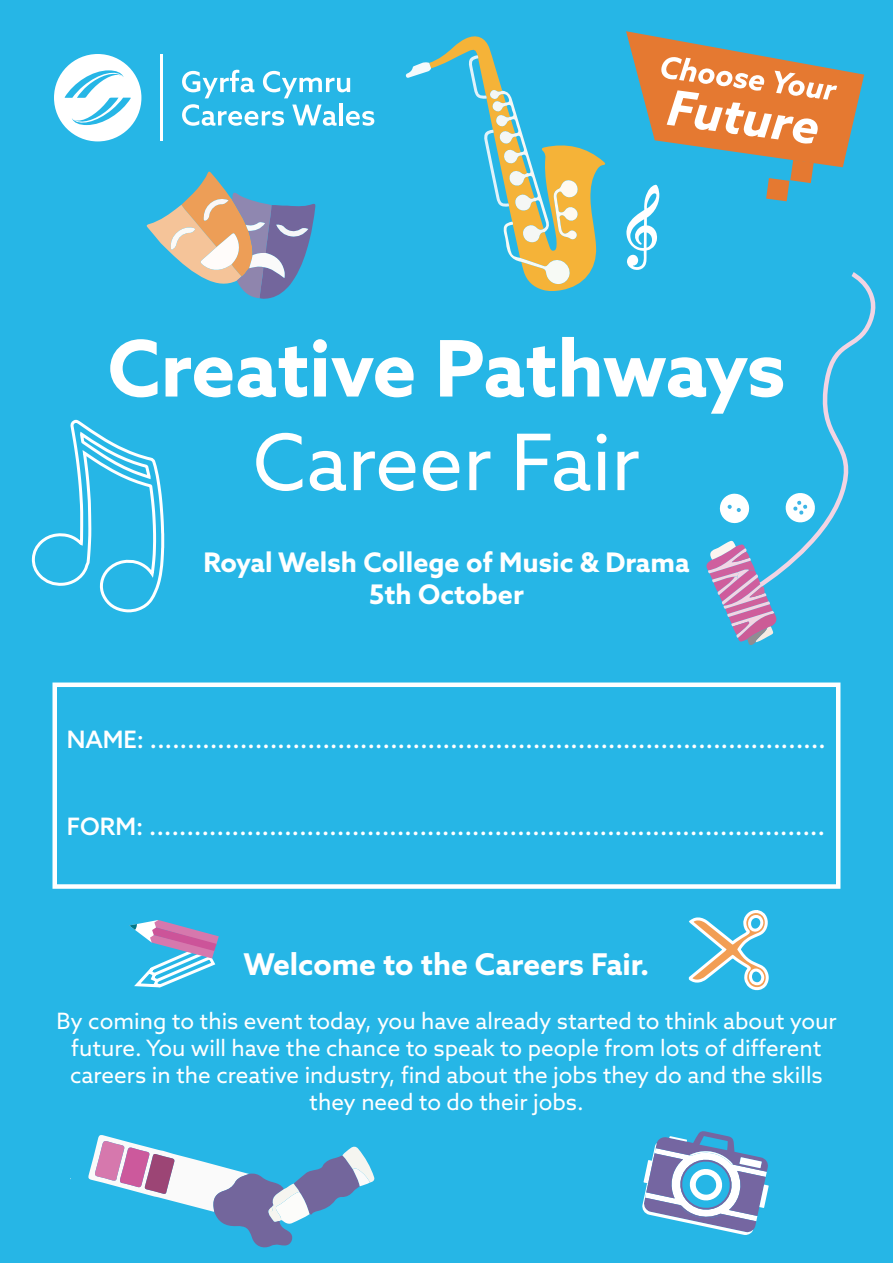
<style>
.page{position:relative;width:893px;height:1263px;background:#26b6e6}
.page>*{position:absolute;margin:0;border:0;box-sizing:border-box;transform-origin:0 0}
.t1{font:700 78px "Azo Sans";letter-spacing:-.005em;color:#fff}
.t2{font:78px "Azo Sans";color:#fff}
.t3{font:700 30px "Azo Sans";color:#fff}
.t4{font:700 27px "Azo Sans";color:#fff}
.t5{font:500 24px "Azo Sans";color:#fff}
.t6{font:22.5px/27px "Azo Sans";color:#fff;text-align:center}
</style>
<div class="page">
<svg style="left:642px;top:1131px;width:127px;height:104px"></svg>
<svg style="left:688px;top:910px;width:81px;height:81px"></svg>
<svg style="left:31px;top:419px;width:134px;height:194px"></svg>
<svg style="left:129px;top:920px;width:90px;height:68px"></svg>
<div style="left:52px;top:682px;width:788px;height:207px;border:4px solid #fff"></div>
<svg style="left:431px;top:36px;width:175px;height:255px"></svg>
<svg style="left:405px;top:62px;width:26px;height:16px"></svg>
<svg style="left:468px;top:55px;width:110px;height:229px"></svg>
<svg style="left:146px;top:171px;width:170px;height:128px"></svg>
<svg style="left:88px;top:1135px;width:287px;height:113px"></svg>
<hr style="left:161px;top:54px;width:2px;height:87px;background:#fff">
<svg style="left:54px;top:54px;width:87px;height:87px"></svg>
<svg style="left:182px;top:70px;width:72px;height:28px"></svg>
<svg style="left:263px;top:71px;width:87px;height:27px"></svg>
<svg style="left:182px;top:104px;width:102px;height:22px"></svg>
<svg style="left:292px;top:105px;width:45px;height:21px"></svg>
<hr style="left:339px;top:103px;width:4px;height:22px;background:#fff">
<svg style="left:346px;top:111px;width:28px;height:15px"></svg>
<svg style="left:626px;top:31px;width:250px;height:614px"></svg>
<p class="t1" style="left:108px;top:317px;width:679px">Creative Pathways</p>
<p class="t2" style="left:253px;top:411px;width:388px">Career Fair</p>
<p class="t4" style="left:203px;top:544px;width:488px">Royal Welsh College of Music &amp; Drama</p>
<p class="t4" style="left:369px;top:576px;width:156px">5th October</p>
<p class="t5" style="left:67px;top:724px;width:760px">NAME: ..........................................................................................</p>
<p class="t5" style="left:67px;top:810px;width:760px">FORM: ..........................................................................................</p>
<p class="t3" style="left:244px;top:944px;width:407px">Welcome to the Careers Fair.</p>
<p class="t6" style="left:56px;top:1007px;width:782px">By coming to this event today, you have already started to think about your future. You will have the chance to speak to people from lots of different careers in the creative industry, find about the jobs they do and the skills they need to do their jobs.</p>
</div>
